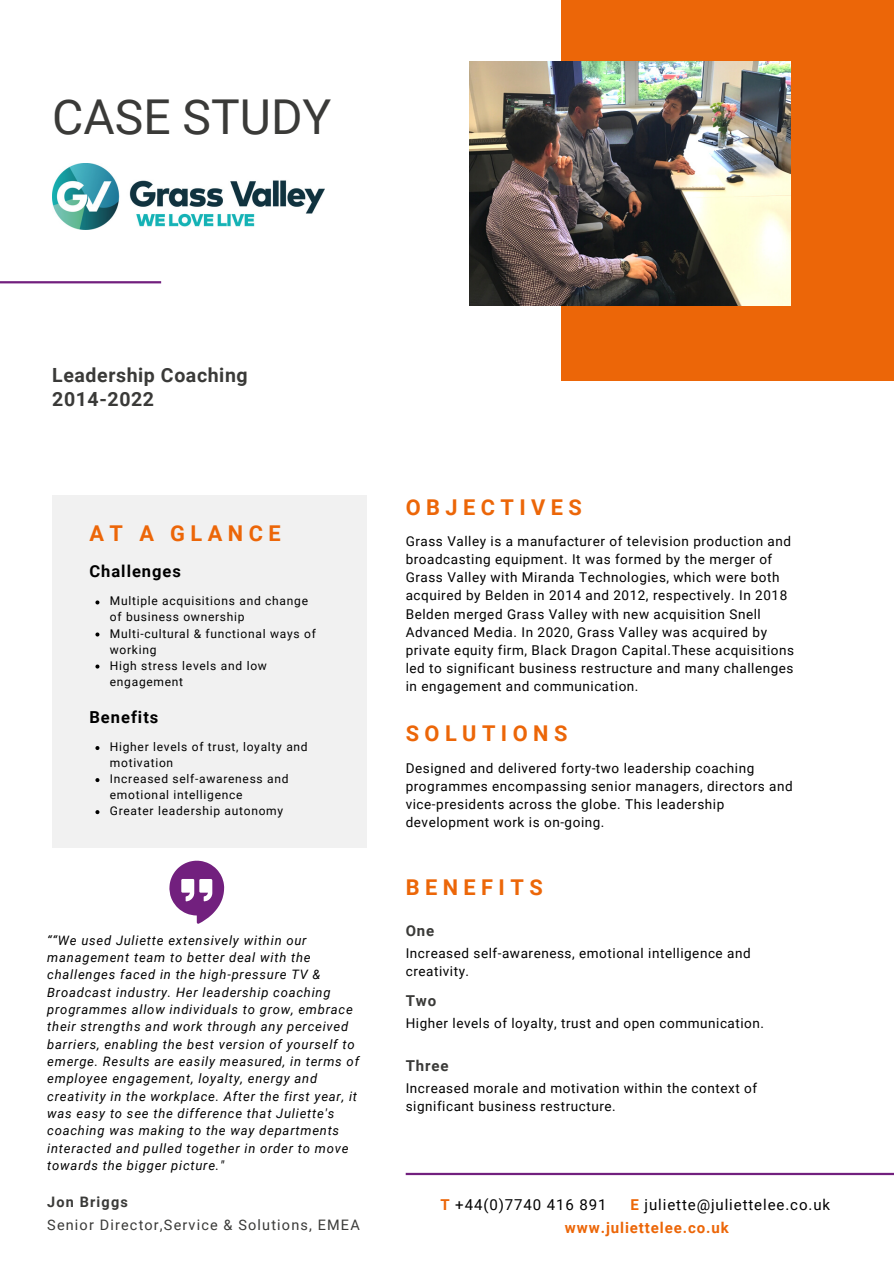
<style>
.page{position:relative;width:894px;height:1264px;background:#fff}
.page>*{position:absolute;margin:0;border:0;box-sizing:border-box;transform-origin:0 0}
.t1{font:48px "Roboto";color:#3a3a38}
.t2{font:700 21.75px "Roboto";letter-spacing:.25em;color:#ec6608}
.t3{font:700 19.5px "Roboto";letter-spacing:.03em;color:#3a3a38}
.t4{font:700 16.5px "Roboto";letter-spacing:.06em;color:#000}
.t5{font:15px/23.7px "Roboto";letter-spacing:.06em;color:#000}
.t6{font:700 15px "Roboto";letter-spacing:.06em;color:#3a3a38}
.t7{font:14.4px "Roboto";letter-spacing:.08em;color:#3a3a38}
.t8{font:700 14.4px "Roboto";letter-spacing:.08em;color:#3a3a38}
.t9{font:13.5px/18px "Roboto";letter-spacing:.04em;color:#000}
.t10{font:italic 13.05px/17.4px "Roboto";letter-spacing:.06em;color:#000}
.t11{font:12px/16px "Roboto";letter-spacing:.06em;color:#000}
.s1{font-weight:700;color:#ec6608}
</style>
<div class="page">
<div style="left:561px;top:0;width:332px;height:381px;background:#ec6608"></div>
<svg style="left:169px;top:860px;width:55px;height:63px"></svg>
<div style="left:52px;top:495px;width:314px;height:352px;background:#f1f1f1"></div>
<hr style="left:0;top:281px;width:161px;height:2px;background:#72207e">
<hr style="left:405px;top:1172px;width:488px;height:3px;background:#72207e">
<img style="left:52px;top:164px;width:273px;height:65px">
<img style="left:469px;top:62px;width:321px;height:243px">
<svg style="left:95px;top:746px;width:4px;height:4px"></svg>
<svg style="left:95px;top:778px;width:4px;height:4px"></svg>
<svg style="left:95px;top:810px;width:4px;height:4px"></svg>
<svg style="left:95px;top:600px;width:4px;height:4px"></svg>
<svg style="left:95px;top:632px;width:4px;height:4px"></svg>
<svg style="left:95px;top:664px;width:4px;height:4px"></svg>
<p class="t1" style="left:52px;top:90px;width:280px">CASE STUDY</p>
<p class="t3" style="left:52px;top:363px;width:197px">Leadership Coaching</p>
<p class="t3" style="left:52px;top:388px;width:103px">2014-2022</p>
<p class="t2" style="left:89px;top:520px;width:193px">AT A GLANCE</p>
<p class="t4" style="left:89px;top:562px;width:93px">Challenges</p>
<p class="t11" style="left:110px;top:593px;width:200px">Multiple acquisitions and change of business ownership</p>
<p class="t11" style="left:110px;top:625px;width:207px">Multi-cultural &amp; functional ways of working</p>
<p class="t11" style="left:110px;top:657px;width:158px">High stress levels and low engagement</p>
<p class="t4" style="left:89px;top:707px;width:70px">Benefits</p>
<p class="t11" style="left:110px;top:739px;width:199px">Higher levels of trust, loyalty and motivation</p>
<p class="t11" style="left:110px;top:771px;width:180px">Increased self-awareness and emotional intelligence</p>
<p class="t11" style="left:110px;top:803px;width:175px">Greater leadership autonomy</p>
<p class="t10" style="left:47px;top:931px;width:313px">““We used Juliette extensively within our management team to better deal with the challenges faced in the high-pressure TV &amp; Broadcast industry. Her leadership coaching programmes allow individuals to grow, embrace their strengths and work through any perceived barriers, enabling the best version of yourself to emerge. Results are easily measured, in terms of employee engagement, loyalty, energy and creativity in the workplace. After the first year, it was easy to see the difference that Juliette's coaching was making to the way departments interacted and pulled together in order to move towards the bigger picture."</p>
<p class="t8" style="left:47px;top:1193px;width:82px">Jon Briggs</p>
<p class="t7" style="left:47px;top:1216px;width:314px">Senior Director,Service &amp; Solutions, EMEA</p>
<p class="t2" style="left:405px;top:494px;width:178px">OBJECTIVES</p>
<p class="t9" style="left:405px;top:533px;width:390px">Grass Valley is a manufacturer of television production and broadcasting equipment. It was formed by the merger of Grass Valley with Miranda Technologies, which were both acquired by Belden in 2014 and 2012, respectively. In 2018<br>Belden merged Grass Valley with new acquisition Snell Advanced Media. In 2020, Grass Valley was acquired by private equity firm, Black Dragon Capital.These acquisitions led to significant business restructure and many challenges in engagement and communication.</p>
<p class="t2" style="left:405px;top:721px;width:163px">SOLUTIONS</p>
<p class="t9" style="left:405px;top:759px;width:388px">Designed and delivered forty-two leadership coaching programmes encompassing senior managers, directors and vice-presidents across the globe. This leadership development work is on-going.</p>
<p class="t2" style="left:405px;top:874px;width:138px">BENEFITS</p>
<p class="t6" style="left:405px;top:922px;width:30px">One</p>
<p class="t9" style="left:405px;top:944px;width:346px">Increased self-awareness, emotional intelligence and creativity.</p>
<p class="t6" style="left:405px;top:992px;width:32px">Two</p>
<p class="t9" style="left:405px;top:1014px;width:360px">Higher levels of loyalty, trust and open communication.</p>
<p class="t6" style="left:405px;top:1056px;width:44px">Three</p>
<p class="t9" style="left:405px;top:1079px;width:353px">Increased morale and motivation within the context of significant business restructure.</p>
<p class="t5" style="left:440px;top:1192px;width:167px"><span class="s1">T</span> +44(0)7740 416 891</p>
<p class="t5" style="left:564px;top:1192px;width:266px;text-indent:66px"><span class="s1">E</span> juliette@juliettelee.co.uk <span class="s1">www.juliettelee.co.uk</span></p>
</div>
